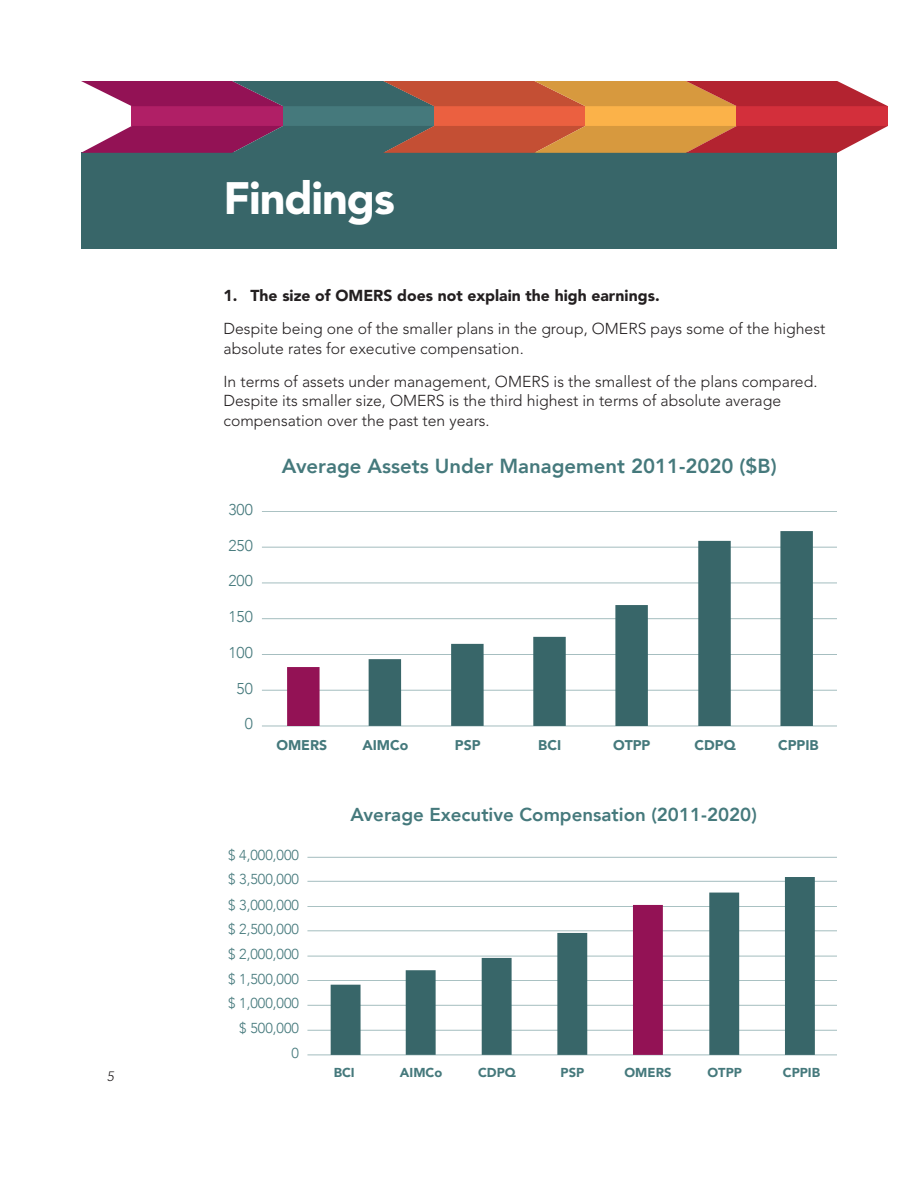
<style>
.page{position:relative;width:918px;height:1188px;background:#fff}
.page>*{position:absolute;margin:0;border:0;box-sizing:border-box;transform-origin:0 0}
.t1{font:900 45px "Avenir LT Std";letter-spacing:-.025em;color:#fff}
.t2{font:800 20.25px "Avenir";color:#45797c}
.t3{font:800 18.75px "Avenir";color:#45797c}
.Copy{font:300 15.75px/19.5px "Avenir LT Std";color:#231f20}
.Sub1{font:900 15.75px "Avenir";color:#231f20}
.t4{font:300 15.6px "Avenir";color:#45797c}
.t5{font:300 14.4px/24.9px "Avenir";color:#45797c}
.t6{font:900 14.1px "Avenir";color:#45797c}
.t7{font:italic 300 13.5px "Avenir LT Std";color:#231f20}
.t8{font:900 12.9px "Avenir";color:#45797c}
</style>
<div class="page">
<div style="left:81px;top:153px;width:756px;height:96px;background:#386669"></div>
<div style="left:132px;top:106px;width:151px;height:20px;background:#b01f66"></div>
<div style="left:283px;top:106px;width:151px;height:20px;background:#45797c"></div>
<div style="left:434px;top:106px;width:151px;height:20px;background:#eb6040"></div>
<div style="left:585px;top:106px;width:152px;height:20px;background:#fbb249"></div>
<div style="left:737px;top:106px;width:151px;height:20px;background:#d32f3b"></div>
<svg style="left:81px;top:81px;width:807px;height:25px;background:#a45852"></svg>
<svg style="left:81px;top:126px;width:807px;height:27px;background:#a45852"></svg>
<hr style="left:262px;top:726px;width:575px;height:1px;background:#45797c">
<hr style="left:262px;top:690px;width:575px;height:1px;background:#45797c">
<hr style="left:262px;top:654px;width:575px;height:1px;background:#45797c">
<hr style="left:262px;top:618px;width:575px;height:1px;background:#45797c">
<hr style="left:262px;top:583px;width:575px;height:1px;background:#45797c">
<hr style="left:262px;top:547px;width:575px;height:1px;background:#45797c">
<hr style="left:262px;top:511px;width:575px;height:1px;background:#45797c">
<div style="left:369px;top:659px;width:32px;height:67px;background:#386669"></div>
<div style="left:451px;top:644px;width:33px;height:82px;background:#386669"></div>
<div style="left:533px;top:637px;width:33px;height:89px;background:#386669"></div>
<div style="left:615px;top:605px;width:33px;height:121px;background:#386669"></div>
<div style="left:698px;top:541px;width:33px;height:185px;background:#386669"></div>
<div style="left:780px;top:531px;width:33px;height:195px;background:#386669"></div>
<div style="left:287px;top:667px;width:33px;height:59px;background:#931255"></div>
<hr style="left:307px;top:1055px;width:530px;height:1px;background:#45797c">
<hr style="left:307px;top:1030px;width:530px;height:1px;background:#45797c">
<hr style="left:307px;top:980px;width:530px;height:1px;background:#45797c">
<hr style="left:307px;top:956px;width:530px;height:1px;background:#45797c">
<hr style="left:307px;top:930px;width:530px;height:1px;background:#45797c">
<hr style="left:307px;top:881px;width:530px;height:1px;background:#45797c">
<hr style="left:307px;top:857px;width:530px;height:1px;background:#45797c">
<hr style="left:307px;top:1005px;width:530px;height:1px;background:#45797c">
<hr style="left:307px;top:906px;width:530px;height:1px;background:#45797c">
<div style="left:406px;top:970px;width:30px;height:85px;background:#386669"></div>
<div style="left:482px;top:958px;width:30px;height:97px;background:#386669"></div>
<div style="left:557px;top:933px;width:30px;height:122px;background:#386669"></div>
<div style="left:633px;top:905px;width:30px;height:150px;background:#931255"></div>
<div style="left:709px;top:893px;width:30px;height:162px;background:#386669"></div>
<div style="left:785px;top:877px;width:30px;height:178px;background:#386669"></div>
<div style="left:331px;top:985px;width:30px;height:70px;background:#386669"></div>
<p class="t7" style="left:107px;top:1068px;width:9px">5</p>
<p class="t1" style="left:224px;top:172px;width:173px">Findings</p>
<p class="Sub1" style="left:224px;top:286px;width:438px">1. The size of OMERS does not explain the high earnings.</p>
<p class="Copy" style="left:224px;top:319px;width:603px">Despite being one of the smaller plans in the group, OMERS pays some of the highest absolute rates for executive compensation.</p>
<p class="Copy" style="left:224px;top:372px;width:595px">In terms of assets under management, OMERS is the smallest of the plans compared.<br>Despite its smaller size, OMERS is the third highest in terms of absolute average compensation over the past ten years.</p>
<p class="t4" style="left:228px;top:500px;width:26px">300</p>
<p class="t4" style="left:228px;top:536px;width:26px">250</p>
<p class="t4" style="left:228px;top:572px;width:26px">200</p>
<p class="t4" style="left:228px;top:608px;width:26px">150</p>
<p class="t4" style="left:228px;top:643px;width:26px">100</p>
<p class="t4" style="left:237px;top:679px;width:18px">50</p>
<p class="t4" style="left:245px;top:715px;width:10px">0</p>
<p class="t2" style="left:282px;top:450px;width:497px">Average Assets Under Management 2011-2020 ($B)</p>
<p class="t6" style="left:276px;top:733px;width:52px">OMERS</p>
<p class="t6" style="left:362px;top:733px;width:48px">AIMCo</p>
<p class="t6" style="left:455px;top:733px;width:27px">PSP</p>
<p class="t6" style="left:538px;top:733px;width:24px">BCI</p>
<p class="t6" style="left:613px;top:733px;width:39px">OTPP</p>
<p class="t6" style="left:695px;top:733px;width:43px">CDPQ</p>
<p class="t6" style="left:778px;top:733px;width:42px">CPPIB</p>
<p class="t3" style="left:350px;top:800px;width:408px">Average Executive Compensation (2011-2020)</p>
<p class="t5" style="left:228px;top:843px;width:73px">$ 4,000,000</p>
<p class="t5" style="left:228px;top:867px;width:73px">$ 3,500,000</p>
<p class="t5" style="left:228px;top:892px;width:73px">$ 3,000,000</p>
<p class="t5" style="left:228px;top:917px;width:73px">$ 2,500,000</p>
<p class="t5" style="left:228px;top:942px;width:73px">$ 2,000,000</p>
<p class="t5" style="left:228px;top:966px;width:73px">$ 1,500,000 $ 1,000,000</p>
<p class="t5" style="left:239px;top:1016px;width:61px">$ 500,000</p>
<p class="t5" style="left:292px;top:1041px;width:9px">0</p>
<p class="t8" style="left:334px;top:1061px;width:23px">BCI</p>
<p class="t8" style="left:400px;top:1061px;width:44px">AIMCo</p>
<p class="t8" style="left:478px;top:1061px;width:39px">CDPQ</p>
<p class="t8" style="left:561px;top:1061px;width:25px">PSP</p>
<p class="t8" style="left:625px;top:1061px;width:48px">OMERS</p>
<p class="t8" style="left:708px;top:1061px;width:36px">OTPP</p>
<p class="t8" style="left:783px;top:1061px;width:39px">CPPIB</p>
</div>
